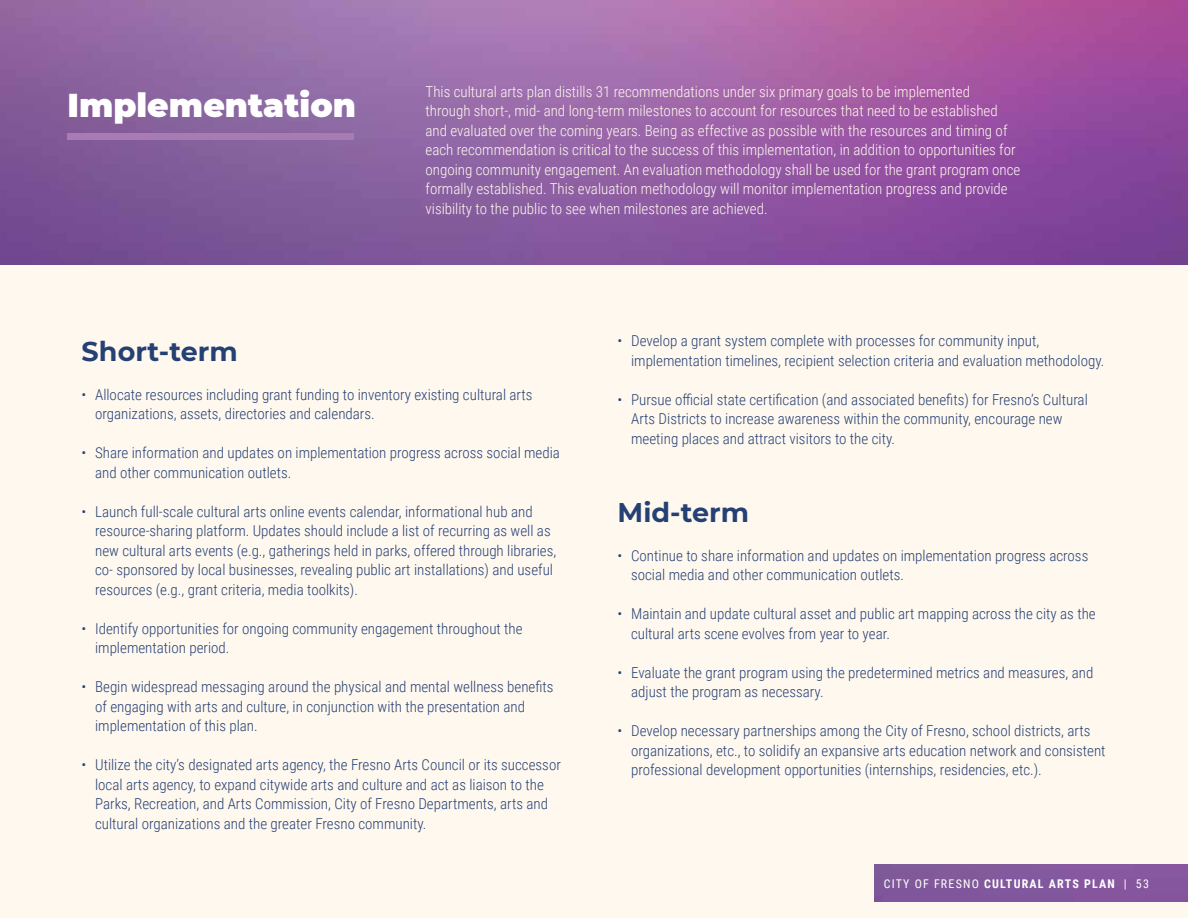
<style>
.page{position:relative;width:1188px;height:918px;background:#fff}
.page>*{position:absolute;margin:0;border:0;box-sizing:border-box;transform-origin:0 0}
.t1{font:900 33px "Montserrat";color:#fff}
.t2{font:700 27px "Montserrat";color:#254174}
.t3{font:300 15px/19.5px "Roboto Condensed";color:#254174}
.t4{font:300 15px/19.5px "Roboto Condensed";color:#fff8ef}
.t5{font:700 12px "Roboto Condensed";letter-spacing:.1em;color:#fff}
.s1{font-weight:400}
</style>
<div class="page">
<img style="left:0;top:0;width:1188px;height:266px">
<div style="left:68px;top:133px;width:286px;height:7px;background:#a87bb4"></div>
<div style="left:0;top:266px;width:1188px;height:652px;background:#fff8ef"></div>
<div style="left:874px;top:864px;width:314px;height:38px;background:#83589e"></div>
<h1 class="t1" style="left:68px;top:81px;width:290px">Implementation</h1>
<p class="t4" style="left:426px;top:81px;width:596px">This cultural arts plan distills 31 recommendations under six primary goals to be implemented<br>through short-, mid- and long-term milestones to account for resources that need to be established and evaluated over the coming years. Being as effective as possible with the resources and timing of each recommendation is critical to the success of this implementation, in addition to opportunities for ongoing community engagement. An evaluation methodology shall be used for the grant program once formally established. This evaluation methodology will monitor implementation progress and provide visibility to the public to see when milestones are achieved.</p>
<h2 class="t2" style="left:82px;top:332px;width:158px">Short-term</h2>
<p class="t3" style="left:95px;top:384px;width:439px;text-indent:-14px">• Allocate resources including grant funding to inventory existing cultural arts organizations, assets, directories and calendars.</p>
<p class="t3" style="left:95px;top:443px;width:466px;text-indent:-14px">• Share information and updates on implementation progress across social media and other communication outlets.</p>
<p class="t3" style="left:95px;top:501px;width:463px;text-indent:-14px">• Launch full-scale cultural arts online events calendar, informational hub and resource-sharing platform. Updates should include a list of recurring as well as new cultural arts events (e.g., gatherings held in parks, offered through libraries, co- sponsored by local businesses, revealing public art installations) and useful resources (e.g., grant criteria, media toolkits).</p>
<p class="t3" style="left:95px;top:618px;width:429px;text-indent:-14px">• Identify opportunities for ongoing community engagement throughout the implementation period.</p>
<p class="t3" style="left:95px;top:677px;width:460px;text-indent:-14px">• Begin widespread messaging around the physical and mental wellness benefits of engaging with arts and culture, in conjunction with the presentation and implementation of this plan.</p>
<p class="t3" style="left:95px;top:755px;width:467px;text-indent:-14px">• Utilize the city’s designated arts agency, the Fresno Arts Council or its successor local arts agency, to expand citywide arts and culture and act as liaison to the Parks, Recreation, and Arts Commission, City of Fresno Departments, arts and cultural organizations and the greater Fresno community.</p>
<p class="t3" style="left:631px;top:330px;width:475px;text-indent:-14px">• Develop a grant system complete with processes for community input, implementation timelines, recipient selection criteria and evaluation methodology.</p>
<p class="t3" style="left:631px;top:389px;width:458px;text-indent:-14px">• Pursue official state certification (and associated benefits) for Fresno’s Cultural<br>Arts Districts to increase awareness within the community, encourage new meeting places and attract visitors to the city.</p>
<h2 class="t2" style="left:618px;top:492px;width:133px">Mid-term</h2>
<p class="t3" style="left:631px;top:545px;width:459px;text-indent:-14px">• Continue to share information and updates on implementation progress across social media and other communication outlets.</p>
<p class="t3" style="left:631px;top:603px;width:466px;text-indent:-14px">• Maintain and update cultural asset and public art mapping across the city as the cultural arts scene evolves from year to year.</p>
<p class="t3" style="left:631px;top:662px;width:464px;text-indent:-14px">• Evaluate the grant program using the predetermined metrics and measures, and adjust the program as necessary.</p>
<p class="t3" style="left:631px;top:720px;width:476px;text-indent:-14px">• Develop necessary partnerships among the City of Fresno, school districts, arts organizations, etc., to solidify an expansive arts education network and consistent professional development opportunities (internships, residencies, etc.).</p>
<p class="t5" style="left:884px;top:875px;width:267px"><span class="s1">CITY OF FRESNO</span> CULTURAL ARTS PLAN <span class="s1">| 53</span></p>
</div>
